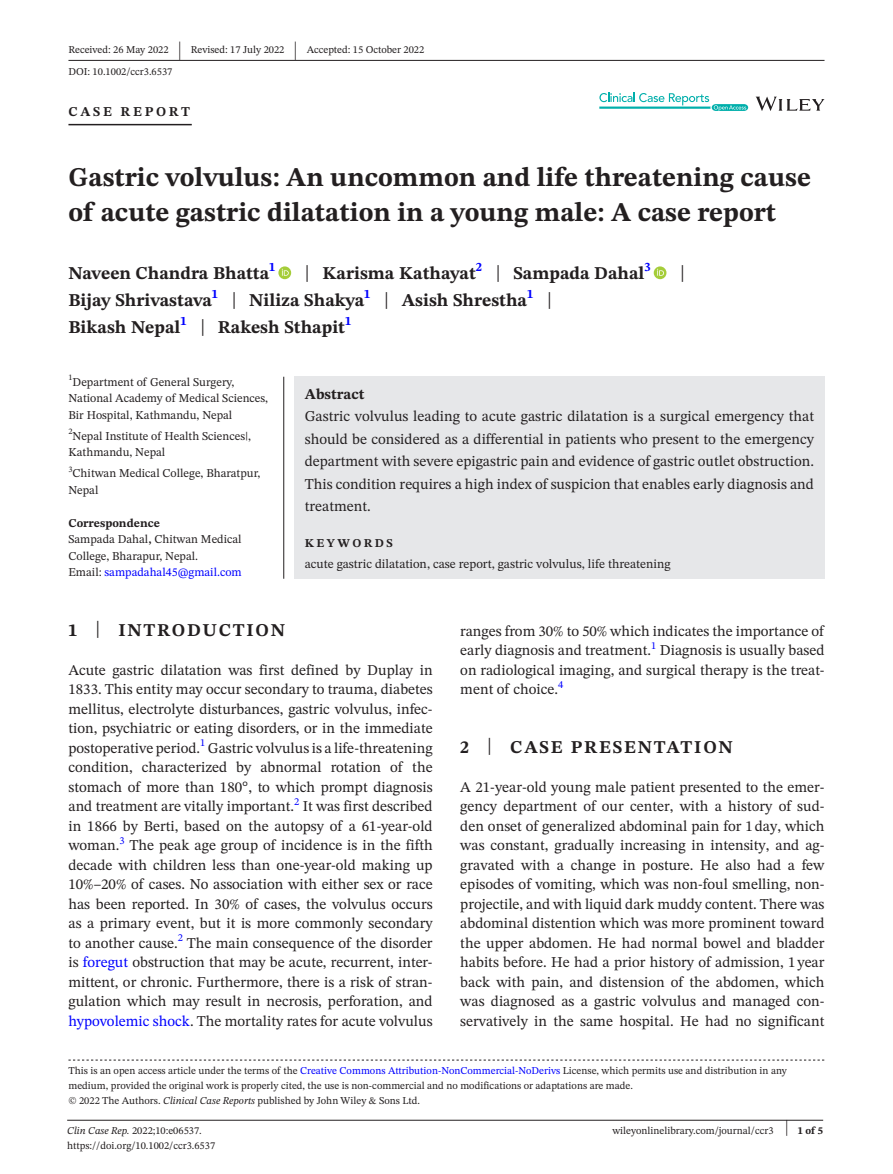
<style>
.page{position:relative;width:893px;height:1174px;background:#fff}
.page>*{position:absolute;margin:0;border:0;box-sizing:border-box;transform-origin:0 0}
.t1{font:700 27px/34.5px "STIX Two Text";color:#231f20}
.t2{font:25.65px "STIX Two Text";color:#231f20;scale:.49 1}
.t3{font:23.4px "STIX Two Text";color:#231f20;scale:.77 1}
.t4{font:700 18px/27px "STIX Two Text";color:#231f20}
.t5{font:700 18px "STIX Two Text";letter-spacing:.1em;color:#231f20}
.t6{font:15px/19.5px "STIX Two Text";color:#231f20;text-align:justify}
.t7{font:700 15px "STIX Two Text";color:#231f20}
.t8{font:700 13.5px "STIX Two Text";letter-spacing:.2em;color:#231f20}
.t9{font:12.75px "STIX Two Text";color:#231f20}
.t10{font:12px/16.5px "STIX Two Text";color:#231f20}
.t11{font:700 12px "STIX Two Text";letter-spacing:.2em;color:#231f20}
.t12{font:10.5px/15px "STIX Two Text";color:#231f20}
.t13{font:10.5px "STIX Two Text";color:#00f}
.t14{font:700 10.5px "STIX Two Text";color:#231f20}
.s1{font-weight:400;font-size:23.4px}
.s2{font-weight:700}
.s3{color:#00f}
.s4{font-weight:400;font-size:23.7px}
.s5{font-style:italic}
.s6{font-weight:400;font-size:22.2px}
</style>
<div class="page">
<hr style="left:67px;top:1119px;width:756px;height:1px;background:#231f20">
<svg style="left:756px;top:97px;width:68px;height:14px"></svg>
<svg style="left:599px;top:93px;width:149px;height:18px"></svg>
<hr style="left:68px;top:60px;width:756px;height:1px;background:#231f20">
<hr style="left:68px;top:124px;width:124px;height:1px;background:#231f20">
<svg style="left:278px;top:266px;width:13px;height:13px"></svg>
<svg style="left:282px;top:269px;width:7px;height:7px"></svg>
<div style="left:654px;top:266px;width:12px;height:13px;background:#a5cd39;border-radius:50%"></div>
<svg style="left:657px;top:269px;width:7px;height:7px"></svg>
<svg style="left:68px;top:1059px;width:756px;height:1px"></svg>
<div style="left:294px;top:377px;width:530px;height:202px;background:#e6e7e9"></div>
<hr style="left:283px;top:377px;width:1px;height:202px;background:#231f20">
<p class="t12" style="left:68px;top:42px;width:102px">Received: 26 May 2022</p>
<h2 class="t2" style="left:178px;top:32px;width:8px">|</h2>
<p class="t12" style="left:191px;top:42px;width:95px">Revised: 17 July 2022</p>
<h2 class="t2" style="left:294px;top:32px;width:8px">|</h2>
<p class="t12" style="left:307px;top:42px;width:119px">Accepted: 15 October 2022</p>
<p class="t12" style="left:68px;top:64px;width:105px">DOI: 10.1002/ccr3.6537</p>
<p class="t8" style="left:68px;top:101px;width:123px">CASE REPORT</p>
<h1 class="t1" style="left:68px;top:161px;width:744px">Gastric volvulus: An uncommon and life threatening cause of acute gastric dilatation in a young male: A case report</h1>
<p class="t4" style="left:68px;top:260px;width:208px">Naveen Chandra Bhatta<sup>1</sup></p>
<p class="t4" style="left:305px;top:260px;width:347px"><span class="s1">|</span> Karisma Kathayat<sup>2</sup> <span class="s1">|</span> Sampada Dahal<sup>3</sup></p>
<h3 class="t3" style="left:680px;top:257px;width:8px">|</h3>
<p class="t4" style="left:68px;top:287px;width:485px">Bijay Shrivastava<sup>1</sup> <span class="s1">|</span> Niliza Shakya<sup>1</sup> <span class="s1">|</span> Asish Shrestha<sup>1</sup> <span class="s1">|<br></span>Bikash Nepal<sup>1</sup> <span class="s1">|</span> Rakesh Sthapit<sup>1</sup></p>
<p class="t10" style="left:68px;top:373px;width:201px"><sup>1</sup>Department of General Surgery,<br>National Academy of Medical Sciences,<br>Bir Hospital, Kathmandu, Nepal</p>
<p class="t10" style="left:68px;top:427px;width:184px"><sup>2</sup>Nepal Institute of Health Sciences|,<br>Kathmandu, Nepal</p>
<p class="t10" style="left:68px;top:465px;width:193px"><sup>3</sup>Chitwan Medical College, Bharatpur,<br>Nepal</p>
<p class="t10" style="left:68px;top:514px;width:175px"><span class="s2">Correspondence<br></span>Sampada Dahal<span class="s2">,</span> Chitwan Medical<br>College, Bharapur, Nepal.<br>Email: <span class="s3">sampadahal45@gmail.com</span></p>
<p class="t7" style="left:305px;top:383px;width:61px">Abstract</p>
<p class="t6" style="left:305px;top:405px;width:511px;line-height:22.5px">Gastric volvulus leading to acute gastric dilatation is a surgical emergency that should be considered as a differential in patients who present to the emergency department with severe epigastric pain and evidence of gastric outlet obstruction.<br>This condition requires a high index of suspicion that enables early diagnosis and treatment.</p>
<p class="t11" style="left:305px;top:534px;width:90px">KEYWORDS</p>
<p class="t9" style="left:305px;top:555px;width:367px">acute gastric dilatation, case report, gastric volvulus, life threatening</p>
<p class="t5" style="left:68px;top:617px;width:218px">1 <span class="s4">|</span> INTRODUCTION</p>
<p class="t6" style="left:68px;top:660px;width:366px">Acute gastric dilatation was first defined by Duplay in 1833. This entity may occur secondary to trauma, diabetes mellitus, electrolyte disturbances, gastric volvulus, infec&shy;tion, psychiatric or eating disorders, or in the immediate postoperative period.</p>
<p class="t13" style="left:200px;top:735px;width:7px">1</p>
<p class="t6" style="left:68px;top:738px;width:366px;text-indent:139px">Gastric volvulus is a life-threatening condition, characterized by abnormal rotation of the stomach of more than 180°, to which prompt diagnosis and treatment are vitally important.</p>
<p class="t13" style="left:294px;top:793px;width:7px">2</p>
<p class="t6" style="left:68px;top:796px;width:366px;text-indent:234px">It was first described in 1866 by Berti, based on the autopsy of a 61-year-old woman.</p>
<p class="t13" style="left:120px;top:832px;width:7px">3</p>
<p class="t6" style="left:68px;top:835px;width:366px;text-indent:61px">The peak age group of incidence is in the fifth decade with children less than one-year-old making up 10%–20% of cases. No association with either sex or race has been reported. In 30% of cases, the volvulus occurs as a primary event, but it is more commonly secondary to another cause.</p>
<p class="t13" style="left:178px;top:930px;width:7px">2</p>
<p class="t6" style="left:68px;top:933px;width:366px;text-indent:118px">The main consequence of the disorder is <span class="s3">foregut</span> obstruction that may be acute, recurrent, inter&shy;mittent, or chronic. Furthermore, there is a risk of stran&shy;gulation which may result in necrosis, perforation, and <span class="s3">hypovolemic shock</span>. The mortality rates for acute volvulus</p>
<p class="t6" style="left:460px;top:621px;width:365px">ranges from 30% to 50% which indicates the importance of early diagnosis and treatment.</p>
<p class="t13" style="left:651px;top:637px;width:7px">1</p>
<p class="t6" style="left:460px;top:640px;width:366px;text-indent:200px">Diagnosis is usually based on radiological imaging, and surgical therapy is the treat&shy;ment of choice.</p>
<p class="t13" style="left:558px;top:676px;width:7px">4</p>
<p class="t5" style="left:460px;top:734px;width:274px">2 <span class="s4">|</span> CASE PRESENTATION</p>
<p class="t6" style="left:460px;top:777px;width:366px">A 21-year-old young male patient presented to the emer&shy;gency department of our center, with a history of sud&shy;den onset of generalized abdominal pain for 1day, which was constant, gradually increasing in intensity, and ag&shy;gravated with a change in posture. He also had a few episodes of vomiting, which was non-foul smelling, non&shy;projectile, and with liquid dark muddy content. There was abdominal distention which was more prominent toward the upper abdomen. He had normal bowel and bladder habits before. He had a prior history of admission, 1 year back with pain, and distension of the abdomen, which was diagnosed as a gastric volvulus and managed con&shy;servatively in the same hospital. He had no significant</p>
<p class="t12" style="left:68px;top:1063px;width:720px">This is an open access article under the terms of the <span class="s3">Creative Commons Attribution-NonCommercial-NoDerivs</span> License, which permits use and distribution in any medium, provided the original work is properly cited, the use is non-commercial and no modifications or adaptations are made.<br>© 2022 The Authors. <span class="s5">Clinical Case Reports</span> published by John Wiley &amp; Sons Ltd.</p>
<p class="t12" style="left:67px;top:1123px;width:136px"><span class="s5">Clin Case Rep.</span> 2022;10:e06537.</p>
<p class="t14" style="left:785px;top:1123px;width:39px"><span class="s6">|</span> 1 of 5</p>
<p class="t12" style="left:67px;top:1138px;width:150px">https://doi.org/10.1002/ccr3.6537</p>
<p class="t12" style="left:612px;top:1123px;width:163px">wileyonlinelibrary.com/journal/ccr3</p>
</div>
